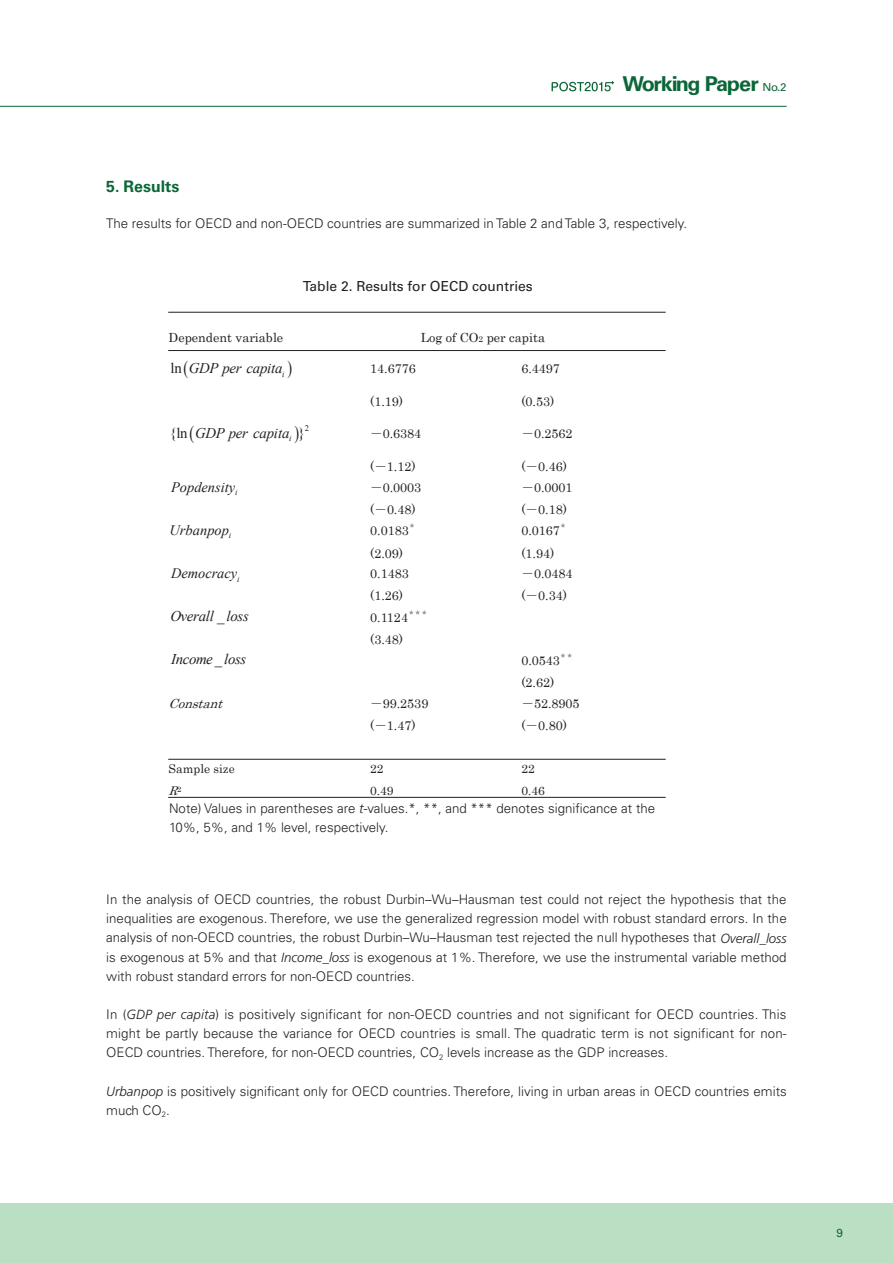
<style>
.page{position:relative;width:893px;height:1263px;background:#fff}
.page>*{position:absolute;margin:0;border:0;box-sizing:border-box;transform-origin:0 0}
.t1{font:700 20.55px "Univers LT Std";letter-spacing:-.07em;color:#0c6738;scale:1.05 1}
.t2{font:700 15.9px "Univers LT Std";color:#0c6738}
.t3{font:italic 14.85px "Times New Roman";letter-spacing:-.02em;color:#231f20}
.t4{font:14.85px "Times New Roman";color:#231f20}
.t5{font:italic 14.7px "Times New Roman";letter-spacing:-.015em;color:#231f20}
.t6{font:14.7px "Times New Roman";color:#231f20}
.t7{font:italic 14.4px "Times New Roman";color:#231f20}
.t8{font:13.8px "Univers LT Std";color:#231f20}
.t9{font:300 13.35px/19.2px "Univers LT Std";color:#231f20;text-align:justify}
.t10{font:12.6px "Century";color:#231f20}
.t11{font:italic 12.6px "Century";color:#231f20}
.t12{font:12px "Century";color:#231f20}
.t13{font:italic 12px "Century";color:#231f20}
.t14{font:11.7px "Univers LT Std";color:#0c6738}
.t15{font:8.55px "Times New Roman";color:#231f20}
.t16{font:6.6px "Sim Sun";color:#231f20}
.s1{font-weight:400;font-size:10.95px}
.s2{font-size:8.4px}
.s3{font-style:normal}
.s4{font-family:"Sim Sun"}
.s5{font-style:italic}
.s6{font-family:"Frutiger";font-style:italic}
</style>
<div class="page">
<div style="left:0;top:1203px;width:893px;height:60px;background:#bbdfc3"></div>
<hr style="left:0;top:106px;width:787px;height:1px;background:#0c6738">
<svg style="left:552px;top:81px;width:62px;height:10px"></svg>
<hr style="left:169px;top:312px;width:496px;height:1px;background:#231f20">
<hr style="left:169px;top:350px;width:496px;height:1px;background:#231f20">
<hr style="left:169px;top:759px;width:496px;height:1px;background:#231f20">
<hr style="left:169px;top:797px;width:496px;height:1px;background:#231f20">
<h1 class="t1" style="left:622px;top:72px;width:158px">Working Paper <span class="s1">No.2</span></h1>
<p class="t2" style="left:106px;top:177px;width:75px">5. Results</p>
<p class="t9" style="left:106px;top:214px;width:582px">The results for OECD and non-OECD countries are summarized in Table 2 and Table 3, respectively.</p>
<p class="t8" style="left:303px;top:278px;width:232px">Table 2. Results for OECD countries</p>
<p class="t10" style="left:169px;top:326px;width:116px">Dependent variable</p>
<p class="t10" style="left:421px;top:326px;width:126px">Log of CO<span class="s2">2</span> per capita</p>
<p class="t5" style="left:171px;top:358px;width:115px"><span class="s3">ln</span> GDP per capita<sub>i</sub></p>
<p class="t10" style="left:370px;top:358px;width:47px">14.6776</p>
<p class="t10" style="left:521px;top:358px;width:40px">6.4497</p>
<p class="t10" style="left:370px;top:391px;width:34px">(1.19)</p>
<p class="t10" style="left:521px;top:391px;width:34px">(0.53)</p>
<p class="t15" style="left:305px;top:422px;width:6px">2</p>
<p class="t6" style="left:169px;top:423px;width:20px">{ln</p>
<p class="t6" style="left:298px;top:423px;width:9px">}</p>
<p class="t5" style="left:195px;top:423px;width:98px">GDP per capita<sub>i</sub></p>
<p class="t10" style="left:370px;top:423px;width:53px"><span class="s4">－</span>0.6384</p>
<p class="t10" style="left:521px;top:423px;width:53px"><span class="s4">－</span>0.2562</p>
<p class="t10" style="left:370px;top:456px;width:47px">(<span class="s4">－</span>1.12)</p>
<p class="t10" style="left:521px;top:456px;width:47px">(<span class="s4">－</span>0.46)</p>
<p class="t7" style="left:171px;top:477px;width:68px">Popdensity<sub>i</sub></p>
<p class="t10" style="left:370px;top:476px;width:53px"><span class="s4">－</span>0.0003</p>
<p class="t10" style="left:521px;top:476px;width:53px"><span class="s4">－</span>0.0001</p>
<p class="t10" style="left:370px;top:499px;width:47px">(<span class="s4">－</span>0.48)</p>
<p class="t10" style="left:521px;top:499px;width:47px">(<span class="s4">－</span>0.18)</p>
<p class="t7" style="left:169px;top:520px;width:63px">Urbanpop<sub>i</sub></p>
<p class="t10" style="left:370px;top:520px;width:40px">0.0183</p>
<p class="t16" style="left:409px;top:522px;width:8px">＊</p>
<p class="t16" style="left:560px;top:522px;width:8px">＊</p>
<p class="t10" style="left:521px;top:520px;width:40px">0.0167</p>
<p class="t10" style="left:370px;top:542px;width:34px">(2.09)</p>
<p class="t10" style="left:521px;top:542px;width:34px">(1.94)</p>
<p class="t7" style="left:171px;top:563px;width:70px">Democracy<sub>i</sub></p>
<p class="t10" style="left:370px;top:563px;width:40px">0.1483</p>
<p class="t10" style="left:521px;top:563px;width:53px"><span class="s4">－</span>0.0484</p>
<p class="t10" style="left:370px;top:585px;width:34px">(1.26)</p>
<p class="t10" style="left:521px;top:585px;width:47px">(<span class="s4">－</span>0.34)</p>
<p class="t3" style="left:170px;top:606px;width:80px">Overall loss</p>
<p class="t4" style="left:217px;top:606px;width:9px">_</p>
<p class="t16" style="left:408px;top:609px;width:21px">＊＊＊</p>
<p class="t10" style="left:370px;top:606px;width:39px">0.1124</p>
<p class="t3" style="left:171px;top:649px;width:77px">Income loss</p>
<p class="t4" style="left:215px;top:649px;width:9px">_</p>
<p class="t10" style="left:370px;top:629px;width:34px">(3.48)</p>
<p class="t16" style="left:560px;top:652px;width:15px">＊＊</p>
<p class="t10" style="left:521px;top:649px;width:40px">0.0543</p>
<p class="t10" style="left:521px;top:672px;width:34px">(2.62)</p>
<p class="t11" style="left:169px;top:693px;width:61px">Constant</p>
<p class="t10" style="left:370px;top:693px;width:60px"><span class="s4">－</span>99.2539</p>
<p class="t10" style="left:521px;top:693px;width:60px"><span class="s4">－</span>52.8905</p>
<p class="t10" style="left:370px;top:715px;width:47px">(<span class="s4">－</span>1.47)</p>
<p class="t10" style="left:521px;top:715px;width:47px">(<span class="s4">－</span>0.80)</p>
<p class="t12" style="left:169px;top:759px;width:68px">Sample size</p>
<p class="t12" style="left:370px;top:759px;width:15px">22</p>
<p class="t12" style="left:521px;top:759px;width:15px">22</p>
<p class="t13" style="left:169px;top:780px;width:16px">R<sup>2</sup></p>
<p class="t12" style="left:370px;top:780px;width:25px">0.49</p>
<p class="t12" style="left:521px;top:780px;width:25px">0.46</p>
<p class="t10" style="left:169px;top:801px;width:241px">Note) Values in parentheses are <span class="s5">t</span>-values.</p>
<p class="t16" style="left:412px;top:804px;width:8px">＊</p>
<p class="t16" style="left:429px;top:804px;width:15px">＊＊</p>
<p class="t10" style="left:442px;top:801px;width:30px">, and</p>
<p class="t16" style="left:477px;top:804px;width:21px">＊＊＊</p>
<p class="t10" style="left:503px;top:801px;width:155px">denotes significance at the</p>
<p class="t10" style="left:169px;top:823px;width:210px">10%, 5%, and 1% level, respectively.</p>
<p class="t9" style="left:169px;top:798px;width:488px">Note) Values in parentheses are <span class="s6">t</span>-values.*, **, and *** denotes significance at the<br>10%, 5%, and 1% level, respectively.</p>
<p class="t9" style="left:106px;top:890px;width:682px">In the analysis of OECD countries, the robust Durbin–Wu–Hausman test could not reject the hypothesis that the inequalities are exogenous. Therefore, we use the generalized regression model with robust standard errors. In the analysis of non-OECD countries, the robust Durbin–Wu–Hausman test rejected the null hypotheses that <span class="s6">Overall_loss </span>is exogenous at 5% and that <span class="s6">Income_loss</span> is exogenous at 1%. Therefore, we use the instrumental variable method with robust standard errors for non-OECD countries.</p>
<p class="t9" style="left:106px;top:1005px;width:682px">In (<span class="s6">GDP per capita</span>) is positively significant for non-OECD countries and not significant for OECD countries. This might be partly because the variance for OECD countries is small. The quadratic term is not significant for non-OECD countries. Therefore, for non-OECD countries, CO<sub>2</sub> levels increase as the GDP increases.</p>
<p class="t9" style="left:106px;top:1081px;width:682px"><span class="s6">Urbanpop</span> is positively significant only for OECD countries. Therefore, living in urban areas in OECD countries emits much CO<sub>2</sub>.</p>
<p class="t14" style="left:837px;top:1226px;width:8px">9</p>
</div>
